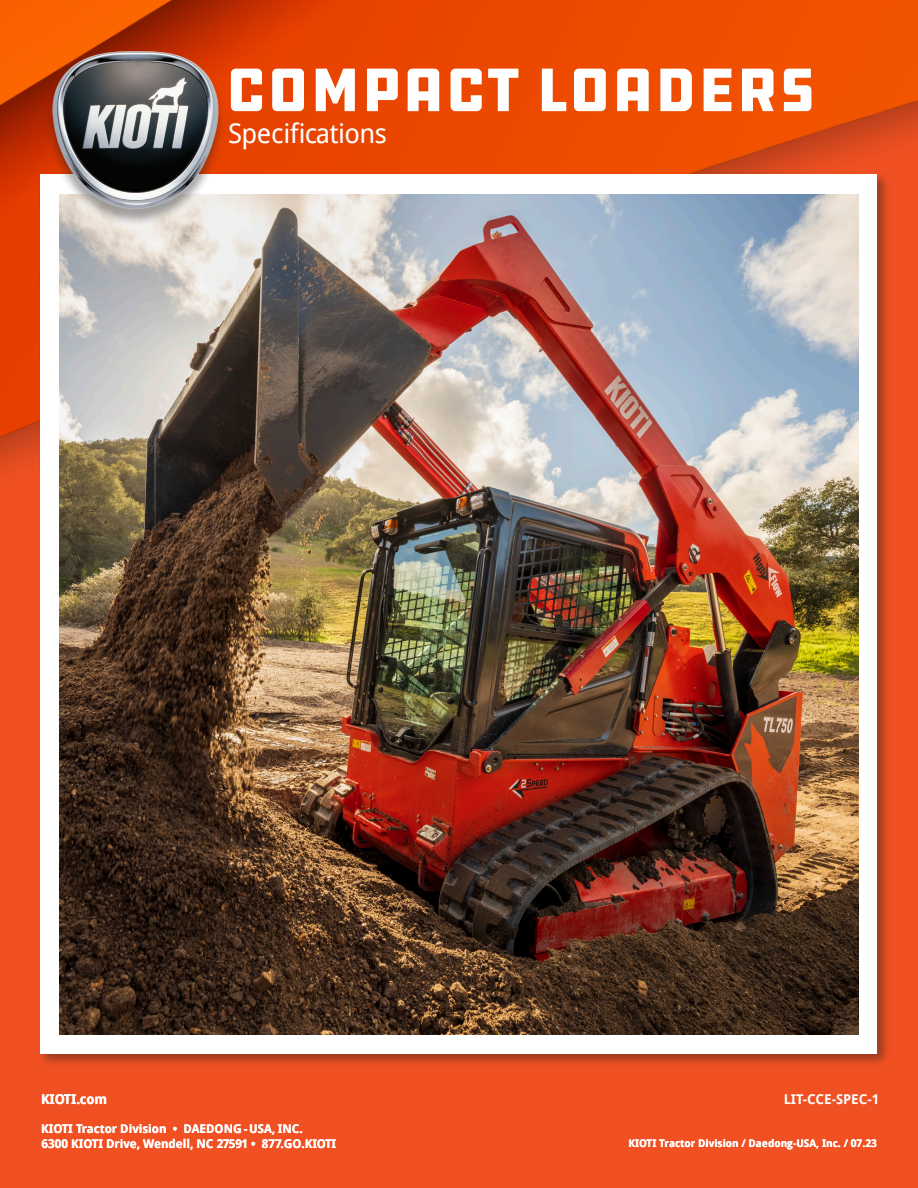
<style>
.page{position:relative;width:918px;height:1188px;background:#f15122}
.page>*{position:absolute;margin:0;border:0;box-sizing:border-box;transform-origin:0 0}
.t1{font:63px "DDC Hardware";color:#fff}
.t2{font:27px "Droid Sans";letter-spacing:-.025em;color:#fff}
.t3{font:700 13.5px "Droid Sans";color:#fff}
.t4{font:700 12px "Droid Sans";color:#fff}
.t5{font:700 10.5px "Droid Sans";color:#fff}
</style>
<div class="page">
<img style="left:0;top:0;width:918px;height:473px">
<div style="left:37px;top:171px;width:854px;height:897px;background:#231f20;opacity:.42"></div>
<div style="left:40px;top:175px;width:838px;height:879px;background:#fff"></div>
<img style="left:59px;top:194px;width:800px;height:840px">
<div style="left:44px;top:54px;width:182px;height:173px;background:#231f20;opacity:.4"></div>
<img style="left:47px;top:47px;width:175px;height:169px">
<p class="t1" style="left:225px;top:50px;width:593px">COMPACT LOADERS</p>
<p class="t2" style="left:228px;top:114px;width:160px">Specifications</p>
<p class="t3" style="left:41px;top:1090px;width:68px">KIOTI.com</p>
<p class="t4" style="left:41px;top:1120px;width:263px">KIOTI Tractor Division • DAEDONG - USA, INC.</p>
<p class="t4" style="left:41px;top:1135px;width:296px">6300 KIOTI Drive, Wendell, NC 27591 • 877.GO.KIOTI</p>
<p class="t3" style="left:784px;top:1089px;width:97px">LIT-CCE-SPEC-1</p>
<p class="t5" style="left:628px;top:1136px;width:250px">KIOTI Tractor Division / Daedong-USA, Inc. / 07.23</p>
</div>
